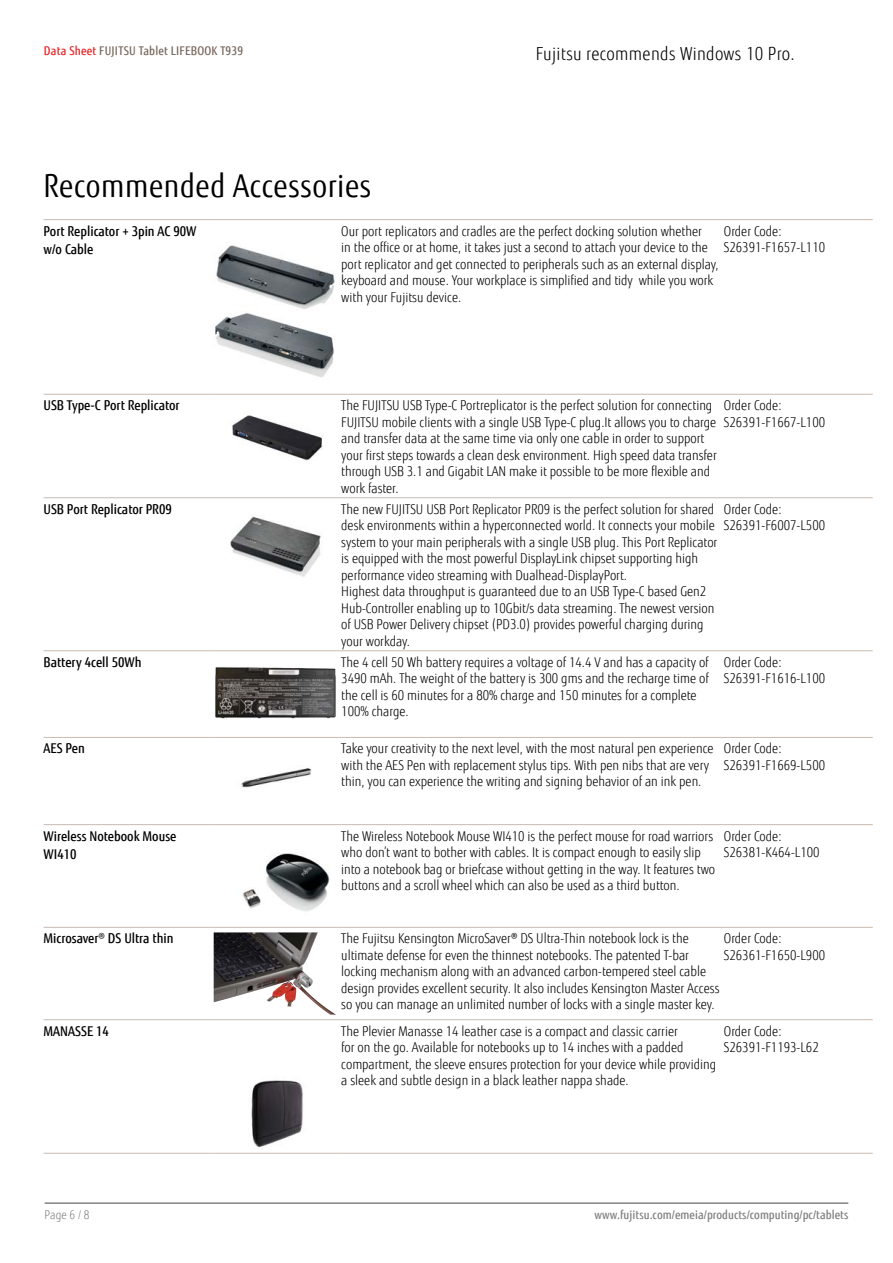
<style>
.page{position:relative;width:893px;height:1263px;background:#fff}
.page>*{position:absolute;margin:0;border:0;box-sizing:border-box;transform-origin:0 0}
.t1{font:31.5px "Fujitsu Sans";letter-spacing:.02em;color:#000;scale:.9 1}
.t2{font:300 18px "Fujitsu Sans";letter-spacing:.02em;color:#000;scale:.9 1}
.t3{font:300 13.5px/16.5px "Fujitsu Sans";color:#000;scale:.9 1}
.t4{font:500 13.5px/18px "Fujitsu Sans";color:#000;scale:.9 1}
.t5{font:500 12px "Fujitsu Sans";letter-spacing:.005em;color:#818280;scale:.9 1}
.t6{font:500 12px "Fujitsu Sans";letter-spacing:.02em;color:#79695e;scale:.9 1}
.t7{font:300 12px "Fujitsu Sans";color:#818280;scale:.9 1}
.s1{color:#e92425}
.s2{font-weight:300}
</style>
<div class="page">
<hr style="left:45px;top:1202px;width:803px;height:2px;background:#818280">
<hr style="left:44px;top:219px;width:170px;height:1px;background:#c9bbb0">
<hr style="left:214px;top:219px;width:127px;height:1px;background:#c9bbb0">
<hr style="left:341px;top:219px;width:383px;height:1px;background:#c9bbb0">
<hr style="left:724px;top:219px;width:149px;height:1px;background:#c9bbb0">
<hr style="left:44px;top:394px;width:170px;height:1px;background:#c9bbb0">
<hr style="left:214px;top:394px;width:127px;height:1px;background:#c9bbb0">
<hr style="left:341px;top:394px;width:383px;height:1px;background:#c9bbb0">
<hr style="left:724px;top:394px;width:149px;height:1px;background:#c9bbb0">
<hr style="left:44px;top:497px;width:170px;height:1px;background:#c9bbb0">
<hr style="left:214px;top:497px;width:127px;height:1px;background:#c9bbb0">
<hr style="left:341px;top:497px;width:383px;height:1px;background:#c9bbb0">
<hr style="left:724px;top:497px;width:149px;height:1px;background:#c9bbb0">
<hr style="left:44px;top:650px;width:170px;height:1px;background:#c9bbb0">
<hr style="left:214px;top:650px;width:127px;height:1px;background:#c9bbb0">
<hr style="left:341px;top:650px;width:383px;height:1px;background:#c9bbb0">
<hr style="left:724px;top:650px;width:149px;height:1px;background:#c9bbb0">
<hr style="left:44px;top:737px;width:170px;height:1px;background:#c9bbb0">
<hr style="left:214px;top:737px;width:127px;height:1px;background:#c9bbb0">
<hr style="left:341px;top:737px;width:383px;height:1px;background:#c9bbb0">
<hr style="left:724px;top:737px;width:149px;height:1px;background:#c9bbb0">
<hr style="left:44px;top:824px;width:170px;height:1px;background:#c9bbb0">
<hr style="left:214px;top:824px;width:127px;height:1px;background:#c9bbb0">
<hr style="left:341px;top:824px;width:383px;height:1px;background:#c9bbb0">
<hr style="left:724px;top:824px;width:149px;height:1px;background:#c9bbb0">
<hr style="left:44px;top:927px;width:170px;height:1px;background:#c9bbb0">
<hr style="left:214px;top:927px;width:127px;height:1px;background:#c9bbb0">
<hr style="left:341px;top:927px;width:383px;height:1px;background:#c9bbb0">
<hr style="left:724px;top:927px;width:149px;height:1px;background:#c9bbb0">
<hr style="left:44px;top:1019px;width:170px;height:1px;background:#c9bbb0">
<hr style="left:214px;top:1019px;width:127px;height:1px;background:#c9bbb0">
<hr style="left:341px;top:1019px;width:383px;height:1px;background:#c9bbb0">
<hr style="left:724px;top:1019px;width:149px;height:1px;background:#c9bbb0">
<hr style="left:44px;top:1153px;width:170px;height:1px;background:#c9bbb0">
<hr style="left:214px;top:1153px;width:127px;height:1px;background:#c9bbb0">
<hr style="left:341px;top:1153px;width:383px;height:1px;background:#c9bbb0">
<hr style="left:724px;top:1153px;width:149px;height:1px;background:#c9bbb0">
<img style="left:215px;top:245px;width:120px;height:132px">
<img style="left:232px;top:411px;width:91px;height:50px">
<img style="left:230px;top:515px;width:91px;height:62px">
<img style="left:215px;top:667px;width:121px;height:52px">
<img style="left:241px;top:768px;width:70px;height:20px">
<img style="left:243px;top:853px;width:87px;height:58px">
<img style="left:214px;top:932px;width:121px;height:82px">
<img style="left:251px;top:1080px;width:52px;height:67px">
<p class="t6" style="left:44px;top:43px;width:223px"><span class="s1">Data Sheet</span> FUJITSU Tablet LIFEBOOK T939</p>
<h2 class="t2" style="left:536px;top:43px;width:289px">Fujitsu recommends Windows 10 Pro.</h2>
<h1 class="t1" style="left:44px;top:167px;width:365px">Recommended Accessories</h1>
<p class="t4" style="left:44px;top:222px;width:171px">Port Replicator + 3pin AC 90W w/o Cable</p>
<p class="t3" style="left:341px;top:223px;width:421px">Our port replicators and cradles are the perfect docking solution whether<br>in the office or at home, it takes just a second to attach your device to the port replicator and get connected to peripherals such as an external display, keyboard and mouse. Your workplace is simplified and tidy while you work with your Fujitsu device.</p>
<p class="t3" style="left:724px;top:223px;width:114px">Order Code:<br>S26391-F1657-L110</p>
<p class="t4" style="left:44px;top:396px;width:153px">USB Type-C Port Replicator</p>
<p class="t3" style="left:341px;top:397px;width:419px">The FUJITSU USB Type-C Portreplicator is the perfect solution for connecting FUJITSU mobile clients with a single USB Type-C plug.It allows you to charge and transfer data at the same time via only one cable in order to support your first steps towards a clean desk environment. High speed data transfer through USB 3.1 and Gigabit LAN make it possible to be more flexible and work faster.</p>
<p class="t3" style="left:724px;top:397px;width:114px">Order Code:<br>S26391-F1667-L100</p>
<p class="t4" style="left:44px;top:500px;width:144px">USB Port Replicator PR09</p>
<p class="t3" style="left:341px;top:501px;width:419px">The new FUJITSU USB Port Replicator PR09 is the perfect solution for shared desk environments within a hyperconnected world. It connects your mobile system to your main peripherals with a single USB plug. This Port Replicator is equipped with the most powerful DisplayLink chipset supporting high performance video streaming with Dualhead-DisplayPort.<br>Highest data throughput is guaranteed due to an USB Type-C based Gen2<br>Hub-Controller enabling up to 10Gbit/s data streaming. The newest version of USB Power Delivery chipset (PD3.0) provides powerful charging during your workday.</p>
<p class="t3" style="left:724px;top:501px;width:114px">Order Code:<br>S26391-F6007-L500</p>
<p class="t4" style="left:44px;top:653px;width:111px">Battery 4cell 50Wh</p>
<p class="t3" style="left:341px;top:654px;width:410px">The 4 cell 50 Wh battery requires a voltage of 14.4 V and has a capacity of 3490 mAh. The weight of the battery is 300 gms and the recharge time of the cell is 60 minutes for a 80% charge and 150 minutes for a complete 100% charge.</p>
<p class="t3" style="left:724px;top:654px;width:114px">Order Code:<br>S26391-F1616-L100</p>
<p class="t4" style="left:44px;top:740px;width:48px">AES Pen</p>
<p class="t3" style="left:341px;top:740px;width:415px">Take your creativity to the next level, with the most natural pen experience with the AES Pen with replacement stylus tips. With pen nibs that are very thin, you can experience the writing and signing behavior of an ink pen.</p>
<p class="t3" style="left:724px;top:740px;width:114px">Order Code:<br>S26391-F1669-L500</p>
<p class="t4" style="left:44px;top:827px;width:149px">Wireless Notebook Mouse<br>WI410</p>
<p class="t3" style="left:341px;top:828px;width:417px">The Wireless Notebook Mouse WI410 is the perfect mouse for road warriors who don’t want to bother with cables. It is compact enough to easily slip into a notebook bag or briefcase without getting in the way. It features two buttons and a scroll wheel which can also be used as a third button.</p>
<p class="t3" style="left:724px;top:828px;width:108px">Order Code:<br>S26381-K464-L100</p>
<p class="t4" style="left:44px;top:929px;width:146px">Microsaver<span class="s2">®</span> DS Ultra thin</p>
<p class="t3" style="left:341px;top:930px;width:422px">The Fujitsu Kensington MicroSaver® DS Ultra-Thin notebook lock is the ultimate defense for even the thinnest notebooks. The patented T-bar locking mechanism along with an advanced carbon-tempered steel cable design provides excellent security. It also includes Kensington Master Access so you can manage an unlimited number of locks with a single master key.</p>
<p class="t3" style="left:724px;top:930px;width:114px">Order Code:<br>S26361-F1650-L900</p>
<p class="t4" style="left:44px;top:1022px;width:74px">MANASSE 14</p>
<p class="t3" style="left:341px;top:1023px;width:418px">The Plevier Manasse 14 leather case is a compact and classic carrier<br>for on the go. Available for notebooks up to 14 inches with a padded compartment, the sleeve ensures protection for your device while providing a sleek and subtle design in a black leather nappa shade.</p>
<p class="t3" style="left:724px;top:1023px;width:107px">Order Code:<br>S26391-F1193-L62</p>
<p class="t7" style="left:45px;top:1208px;width:51px">Page 6 / 8</p>
<p class="t5" style="left:595px;top:1208px;width:283px">www.fujitsu.com/emeia/products/computing/pc/tablets</p>
</div>
